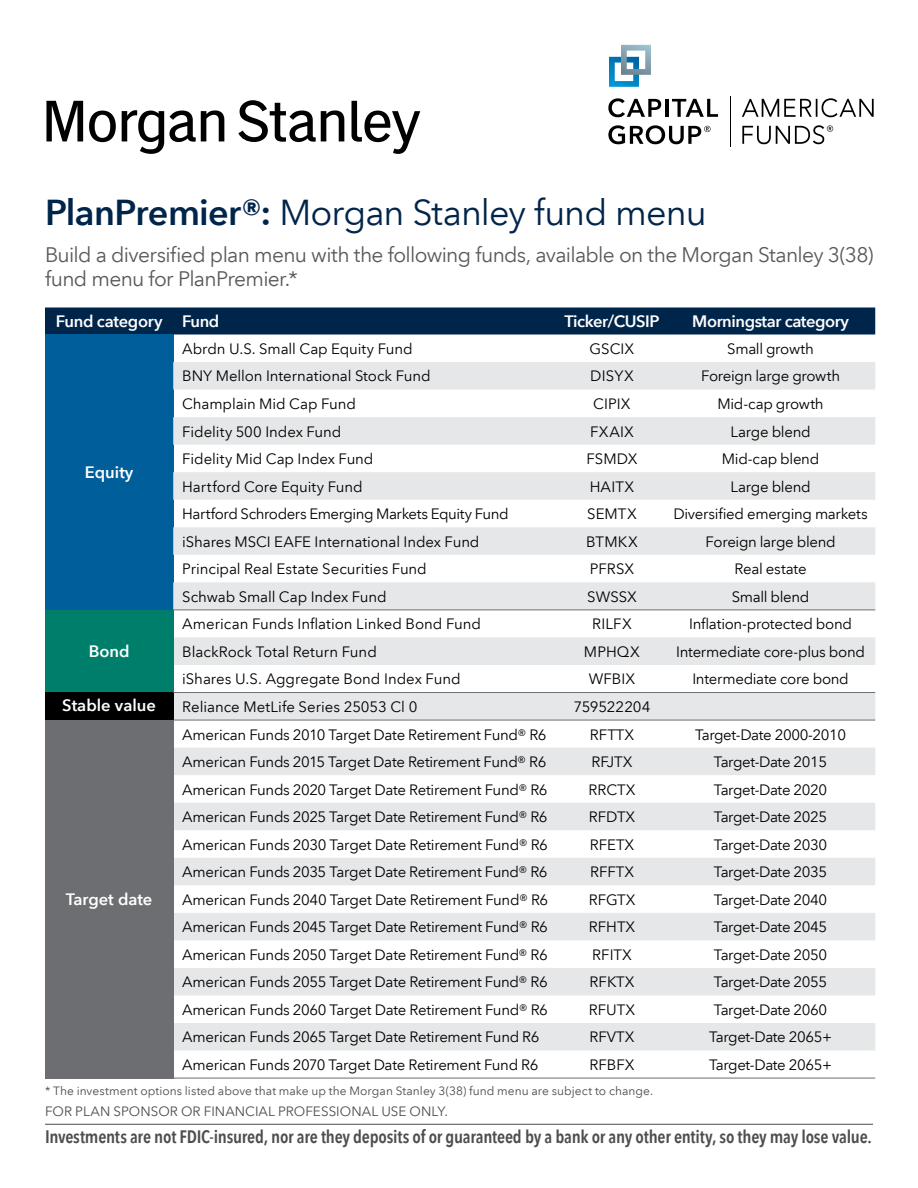
<style>
.page{position:relative;width:918px;height:1188px;background:#fff}
.page>*{position:absolute;margin:0;border:0;box-sizing:border-box;transform-origin:0 0}
.t1{font:36px "Avenir Next LT Com";letter-spacing:-.025em;color:#00254a}
.t2{font:21px/24px "Avenir Next LT Com";letter-spacing:-.03em;color:#58595b}
.Body_Text_-_10_12_Reg{font:600 condensed 18px "Avenir Next LT Com";letter-spacing:-.015em;color:#4d4d4f}
.t3{font:600 16.5px "Avenir Next LT Com";letter-spacing:-.02em;color:#fff}
.t4{font:600 16.5px "Avenir Next LT Com";color:#fff}
.t5{font:15px "Avenir Next LT Com";letter-spacing:-.02em;color:#000}
.t6{font:15px "Avenir Next LT Com";color:#000}
.Body_Text_-_10_12_Reg-2{font:13.5px "Avenir Next LT Com";letter-spacing:.005em;color:#4d4d4f}
.Body_Text_-_10_12_Reg-3{font:12px "Avenir Next LT Com";letter-spacing:.005em;color:#4d4d4f}
.s1{font-weight:600}
</style>
<div class="page">
<hr style="left:730px;top:96px;width:1px;height:51px;background:#000">
<svg style="left:608px;top:98px;width:53px;height:19px"></svg>
<hr style="left:665px;top:99px;width:3px;height:18px;background:#000">
<svg style="left:672px;top:99px;width:46px;height:18px"></svg>
<svg style="left:608px;top:125px;width:103px;height:19px"></svg>
<svg style="left:742px;top:98px;width:132px;height:19px"></svg>
<svg style="left:609px;top:45px;width:42px;height:42px"></svg>
<svg style="left:742px;top:125px;width:91px;height:19px"></svg>
<svg style="left:46px;top:100px;width:374px;height:54px"></svg>
<div style="left:45px;top:308px;width:830px;height:26px;background:#00254a"></div>
<div style="left:45px;top:334px;width:128px;height:276px;background:#005f9a"></div>
<svg style="left:173px;top:362px;width:702px;height:689px;fill:#e6e7e8"></svg>
<div style="left:45px;top:610px;width:128px;height:83px;background:#007e6c"></div>
<div style="left:45px;top:693px;width:128px;height:27px;background:#000"></div>
<div style="left:45px;top:720px;width:128px;height:358px;background:#6d6e71"></div>
<hr style="left:173px;top:1078px;width:385px;height:1px;background:#6d6e71">
<hr style="left:558px;top:1078px;width:108px;height:1px;background:#6d6e71">
<hr style="left:666px;top:1078px;width:209px;height:1px;background:#6d6e71">
<hr style="left:173px;top:610px;width:385px;height:1px;background:#6d6e71">
<hr style="left:558px;top:610px;width:108px;height:1px;background:#6d6e71">
<hr style="left:666px;top:610px;width:209px;height:1px;background:#6d6e71">
<hr style="left:173px;top:692px;width:385px;height:1px;background:#6d6e71">
<hr style="left:558px;top:692px;width:108px;height:1px;background:#6d6e71">
<hr style="left:666px;top:692px;width:209px;height:1px;background:#6d6e71">
<hr style="left:173px;top:720px;width:385px;height:1px;background:#6d6e71">
<hr style="left:558px;top:720px;width:108px;height:1px;background:#6d6e71">
<hr style="left:666px;top:720px;width:209px;height:1px;background:#6d6e71">
<hr style="left:45px;top:1124px;width:828px;height:1px;background:#4d4d4f">
<p class="t1" style="left:45px;top:191px;width:663px"><span class="s1">PlanPremier®:</span> Morgan Stanley fund menu</p>
<p class="t2" style="left:45px;top:243px;width:830px">Build a diversified plan menu with the following funds, available on the Morgan Stanley 3(38) fund menu for PlanPremier.*</p>
<p class="t3" style="left:56px;top:311px;width:108px">Fund category</p>
<p class="t3" style="left:182px;top:311px;width:39px">Fund</p>
<p class="t3" style="left:564px;top:311px;width:97px">Ticker/CUSIP</p>
<p class="t3" style="left:692px;top:311px;width:158px">Morningstar category</p>
<p class="t3" style="left:85px;top:463px;width:50px">Equity</p>
<p class="t3" style="left:89px;top:642px;width:42px">Bond</p>
<p class="t5" style="left:182px;top:340px;width:232px">Abrdn U.S. Small Cap Equity Fund</p>
<p class="t5" style="left:590px;top:340px;width:46px">GSCIX</p>
<p class="t5" style="left:727px;top:340px;width:88px">Small growth</p>
<p class="t5" style="left:182px;top:367px;width:250px">BNY Mellon International Stock Fund</p>
<p class="t5" style="left:590px;top:367px;width:45px">DISYX</p>
<p class="t5" style="left:701px;top:367px;width:141px">Foreign large growth</p>
<p class="t5" style="left:182px;top:395px;width:175px">Champlain Mid Cap Fund</p>
<p class="t5" style="left:593px;top:395px;width:39px">CIPIX</p>
<p class="t5" style="left:718px;top:395px;width:108px">Mid-cap growth</p>
<p class="t5" style="left:182px;top:422px;width:161px">Fidelity 500 Index Fund</p>
<p class="t5" style="left:590px;top:422px;width:45px">FXAIX</p>
<p class="t5" style="left:731px;top:422px;width:82px">Large blend</p>
<p class="t5" style="left:182px;top:450px;width:193px">Fidelity Mid Cap Index Fund</p>
<p class="t5" style="left:586px;top:450px;width:53px">FSMDX</p>
<p class="t5" style="left:722px;top:450px;width:99px">Mid-cap blend</p>
<p class="t5" style="left:182px;top:477px;width:182px">Hartford Core Equity Fund</p>
<p class="t5" style="left:590px;top:477px;width:46px">HAITX</p>
<p class="t5" style="left:731px;top:477px;width:82px">Large blend</p>
<p class="t5" style="left:182px;top:505px;width:328px">Hartford Schroders Emerging Markets Equity Fund</p>
<p class="t5" style="left:587px;top:505px;width:51px">SEMTX</p>
<p class="t5" style="left:673px;top:505px;width:196px">Diversified emerging markets</p>
<p class="t5" style="left:182px;top:533px;width:299px">iShares MSCI EAFE International Index Fund</p>
<p class="t5" style="left:586px;top:533px;width:53px">BTMKX</p>
<p class="t5" style="left:705px;top:533px;width:132px">Foreign large blend</p>
<p class="t5" style="left:182px;top:560px;width:246px">Principal Real Estate Securities Fund</p>
<p class="t5" style="left:590px;top:560px;width:46px">PFRSX</p>
<p class="t5" style="left:735px;top:560px;width:73px">Real estate</p>
<p class="t5" style="left:182px;top:588px;width:206px">Schwab Small Cap Index Fund</p>
<p class="t5" style="left:587px;top:588px;width:51px">SWSSX</p>
<p class="t5" style="left:732px;top:588px;width:79px">Small blend</p>
<p class="t6" style="left:182px;top:615px;width:300px">American Funds Inflation Linked Bond Fund</p>
<p class="t5" style="left:592px;top:615px;width:41px">RILFX</p>
<p class="t5" style="left:689px;top:615px;width:164px">Inflation-protected bond</p>
<p class="t6" style="left:182px;top:643px;width:196px">BlackRock Total Return Fund</p>
<p class="t5" style="left:584px;top:643px;width:58px">MPHQX</p>
<p class="t5" style="left:676px;top:643px;width:190px">Intermediate core-plus bond</p>
<p class="t6" style="left:182px;top:670px;width:280px">iShares U.S. Aggregate Bond Index Fund</p>
<p class="t5" style="left:589px;top:670px;width:48px">WFBIX</p>
<p class="t5" style="left:692px;top:670px;width:158px">Intermediate core bond</p>
<p class="t4" style="left:62px;top:695px;width:95px">Stable value</p>
<p class="t6" style="left:182px;top:698px;width:237px">Reliance MetLife Series 25053 Cl 0</p>
<p class="t5" style="left:574px;top:698px;width:78px">759522204</p>
<p class="t5" style="left:182px;top:725px;width:366px">American Funds 2010 Target Date Retirement Fund® R6</p>
<p class="t5" style="left:590px;top:725px;width:46px">RFTTX</p>
<p class="t5" style="left:695px;top:725px;width:153px">Target-Date 2000-2010</p>
<p class="t5" style="left:182px;top:753px;width:366px">American Funds 2015 Target Date Retirement Fund® R6</p>
<p class="t5" style="left:592px;top:753px;width:42px">RFJTX</p>
<p class="t5" style="left:714px;top:753px;width:115px">Target-Date 2015</p>
<p class="t5" style="left:182px;top:780px;width:367px">American Funds 2020 Target Date Retirement Fund® R6</p>
<p class="t5" style="left:589px;top:780px;width:48px">RRCTX</p>
<p class="t5" style="left:714px;top:780px;width:115px">Target-Date 2020</p>
<p class="t5" style="left:182px;top:808px;width:367px">American Funds 2025 Target Date Retirement Fund® R6</p>
<p class="t5" style="left:589px;top:808px;width:48px">RFDTX</p>
<p class="t5" style="left:714px;top:808px;width:115px">Target-Date 2025</p>
<p class="t5" style="left:182px;top:835px;width:367px">American Funds 2030 Target Date Retirement Fund® R6</p>
<p class="t5" style="left:590px;top:835px;width:46px">RFETX</p>
<p class="t5" style="left:714px;top:835px;width:115px">Target-Date 2030</p>
<p class="t5" style="left:182px;top:863px;width:367px">American Funds 2035 Target Date Retirement Fund® R6</p>
<p class="t5" style="left:590px;top:863px;width:46px">RFFTX</p>
<p class="t5" style="left:714px;top:863px;width:115px">Target-Date 2035</p>
<p class="t5" style="left:182px;top:891px;width:367px">American Funds 2040 Target Date Retirement Fund® R6</p>
<p class="t5" style="left:589px;top:891px;width:48px">RFGTX</p>
<p class="t5" style="left:714px;top:891px;width:115px">Target-Date 2040</p>
<p class="t5" style="left:182px;top:918px;width:367px">American Funds 2045 Target Date Retirement Fund® R6</p>
<p class="t5" style="left:589px;top:918px;width:48px">RFHTX</p>
<p class="t5" style="left:714px;top:918px;width:115px">Target-Date 2045</p>
<p class="t5" style="left:182px;top:946px;width:367px">American Funds 2050 Target Date Retirement Fund® R6</p>
<p class="t5" style="left:592px;top:946px;width:41px">RFITX</p>
<p class="t5" style="left:714px;top:946px;width:115px">Target-Date 2050</p>
<p class="t5" style="left:182px;top:973px;width:367px">American Funds 2055 Target Date Retirement Fund® R6</p>
<p class="t5" style="left:590px;top:973px;width:46px">RFKTX</p>
<p class="t5" style="left:714px;top:973px;width:115px">Target-Date 2055</p>
<p class="t5" style="left:182px;top:1001px;width:367px">American Funds 2060 Target Date Retirement Fund® R6</p>
<p class="t5" style="left:589px;top:1001px;width:48px">RFUTX</p>
<p class="t5" style="left:714px;top:1001px;width:115px">Target-Date 2060</p>
<p class="t5" style="left:182px;top:1028px;width:359px">American Funds 2065 Target Date Retirement Fund R6</p>
<p class="t5" style="left:590px;top:1028px;width:47px">RFVTX</p>
<p class="t5" style="left:709px;top:1028px;width:124px">Target-Date 2065+</p>
<p class="t5" style="left:182px;top:1056px;width:358px">American Funds 2070 Target Date Retirement Fund R6</p>
<p class="t5" style="left:590px;top:1056px;width:47px">RFBFX</p>
<p class="t5" style="left:709px;top:1056px;width:124px">Target-Date 2065+</p>
<p class="Body_Text_-_10_12_Reg-3" style="left:45px;top:1084px;width:610px">* The investment options listed above that make up the Morgan Stanley 3(38) fund menu are subject to change.</p>
<p class="Body_Text_-_10_12_Reg-2" style="left:45px;top:1103px;width:405px">FOR PLAN SPONSOR OR FINANCIAL PROFESSIONAL USE ONLY.</p>
<p class="Body_Text_-_10_12_Reg" style="left:45px;top:1126px;width:828px">Investments are not FDIC-insured, nor are they deposits of or guaranteed by a bank or any other entity, so they may lose value.</p>
<p class="t4" style="left:66px;top:890px;width:88px">Target date</p>
</div>
